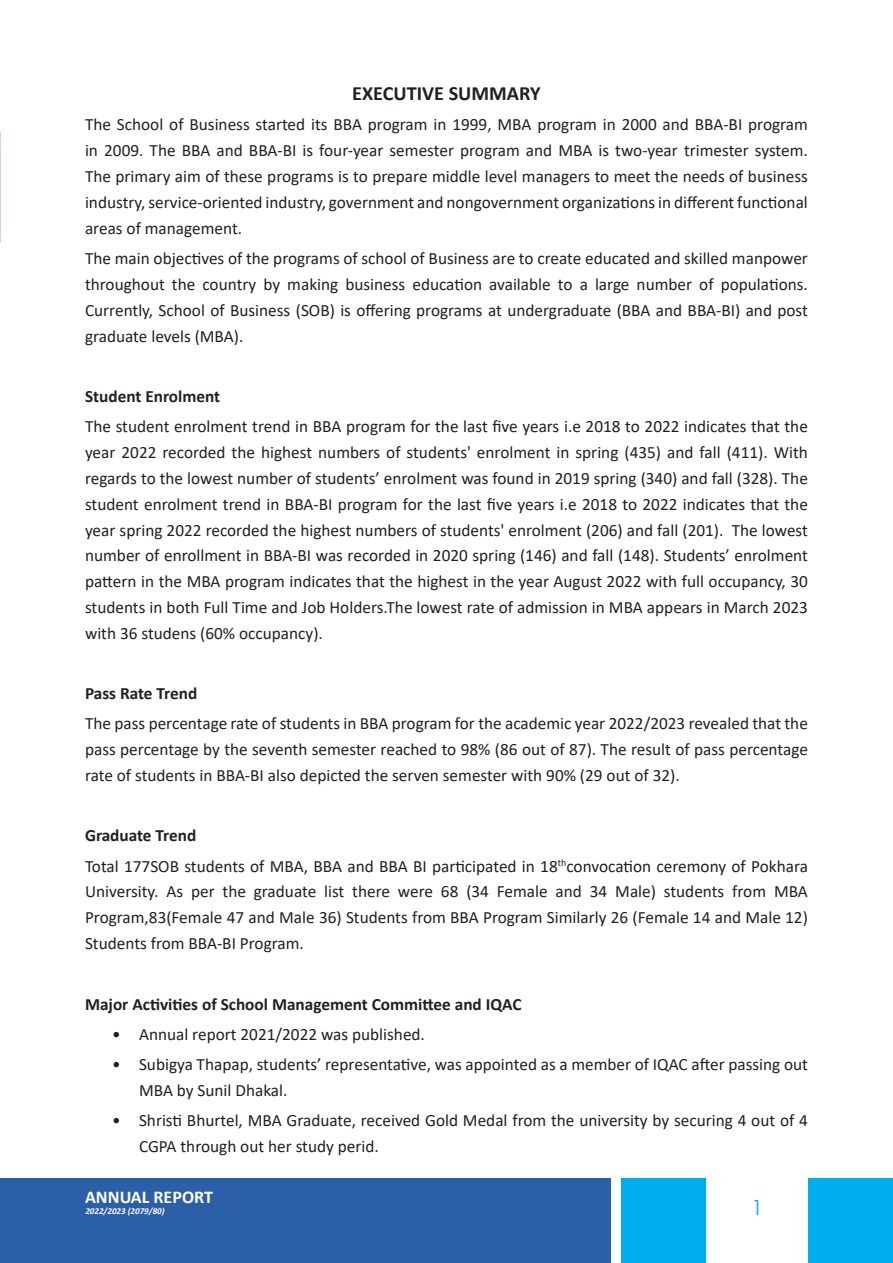
<style>
.page{position:relative;width:893px;height:1263px;background:#fff}
.page>*{position:absolute;margin:0;border:0;box-sizing:border-box;transform-origin:0 0}
.t1{font:300 21px "Poppins";color:#00aeef}
.t2{font:700 20.25px "Calibri";color:#231f20}
.t3{font:700 18px "Calibri";color:#fff}
.t4{font:17.25px/25.8px "Calibri";color:#231f20;text-align:justify}
.t5{font:700 17.25px "Calibri";color:#231f20}
.t6{font:italic 700 9px "Calibri";color:#fff}
</style>
<div class="page">
<div style="left:0;top:1178px;width:610px;height:85px;background:#2b5fa8"></div>
<div style="left:621px;top:1178px;width:272px;height:85px;background:#00aeef"></div>
<div style="left:707px;top:1178px;width:101px;height:85px;background:#fff"></div>
<p class="t2" style="left:352px;top:79px;width:190px">EXECUTIVE SUMMARY</p>
<p class="t4" style="left:85px;top:111px;width:724px">The School of Business started its BBA program in 1999, MBA program in 2000 and BBA-BI program in 2009. The BBA and BBA-BI is four-year semester program and MBA is two-year trimester system.<br>The primary aim of these programs is to prepare middle level managers to meet the needs of business industry, service-oriented industry, government and nongovernment organizations in different functional areas of management.</p>
<p class="t4" style="left:85px;top:245px;width:724px">The main objectives of the programs of school of Business are to create educated and skilled manpower throughout the country by making business education available to a large number of populations.<br>Currently, School of Business (SOB) is offering programs at undergraduate (BBA and BBA-BI) and post graduate levels (MBA).</p>
<p class="t5" style="left:85px;top:384px;width:137px">Student Enrolment</p>
<p class="t4" style="left:85px;top:413px;width:724px">The student enrolment trend in BBA program for the last five years i.e 2018 to 2022 indicates that the year 2022 recorded the highest numbers of students' enrolment in spring (435) and fall (411). With regards to the lowest number of students’ enrolment was found in 2019 spring (340) and fall (328). The student enrolment trend in BBA-BI program for the last five years i.e 2018 to 2022 indicates that the year spring 2022 recorded the highest numbers of students' enrolment (206) and fall (201). The lowest number of enrollment in BBA-BI was recorded in 2020 spring (146) and fall (148). Students’ enrolment pattern in the MBA program indicates that the highest in the year August 2022 with full occupancy, 30 students in both Full Time and Job Holders.The lowest rate of admission in MBA appears in March 2023 with 36 studens (60% occupancy).</p>
<p class="t5" style="left:85px;top:681px;width:114px">Pass Rate Trend</p>
<p class="t4" style="left:85px;top:710px;width:724px">The pass percentage rate of students in BBA program for the academic year 2022/2023 revealed that the pass percentage by the seventh semester reached to 98% (86 out of 87). The result of pass percentage rate of students in BBA-BI also depicted the serven semester with 90% (29 out of 32).</p>
<p class="t5" style="left:85px;top:823px;width:113px">Graduate Trend</p>
<p class="t4" style="left:85px;top:852px;width:724px">Total 177SOB students of MBA, BBA and BBA BI participated in 18<sup>th</sup>convocation ceremony of Pokhara University. As per the graduate list there were 68 (34 Female and 34 Male) students from MBA Program,83(Female 47 and Male 36) Students from BBA Program Similarly 26 (Female 14 and Male 12)<br>Students from BBA-BI Program.</p>
<p class="t5" style="left:85px;top:991px;width:438px">Major Activities of School Management Committee and IQAC</p>
<p class="t4" style="left:112px;top:1020px;width:314px">• Annual report 2021/2022 was published.</p>
<p class="t4" style="left:139px;top:1051px;width:670px;text-indent:-27px">• Subigya Thapap, students’ representative, was appointed as a member of IQAC after passing out<br>MBA by Sunil Dhakal.</p>
<p class="t4" style="left:139px;top:1107px;width:670px;text-indent:-27px">• Shristi Bhurtel, MBA Graduate, received Gold Medal from the university by securing 4 out of 4<br>CGPA through out her study perid.</p>
<p class="t3" style="left:85px;top:1185px;width:130px">ANNUAL REPORT</p>
<p class="t6" style="left:85px;top:1205px;width:83px">2022/2023 (2079/80)</p>
<p class="t1" style="left:754px;top:1195px;width:8px">1</p>
</div>
